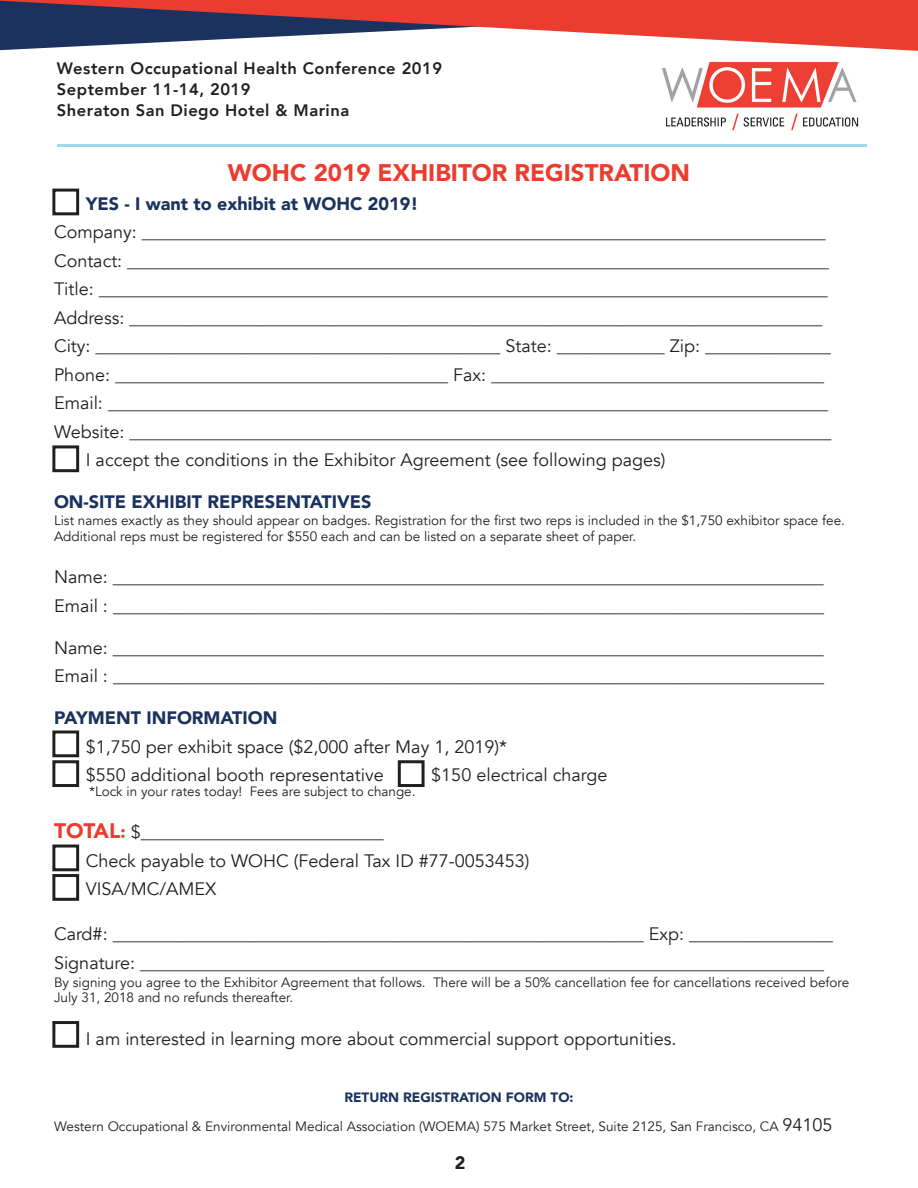
<style>
.page{position:relative;width:918px;height:1188px;background:#fff}
.page>*{position:absolute;margin:0;border:0;box-sizing:border-box;transform-origin:0 0}
.t1{font:900 24px "Avenir";color:#ea3d2f}
.t2{font:18px "Avenir";color:#231f20}
.t3{font:900 18px "Avenir";color:#1b325e}
.t4{font:900 18px "Avenir";color:#231f20}
.t5{font:800 16.5px/21px "Avenir";letter-spacing:.03em;color:#231f20}
.t6{font:13.5px/16.5px "Avenir";color:#231f20}
.t7{font:900 13.5px "Avenir";color:#1b325e}
.s1{font-weight:900;font-size:21px;color:#ea3d2f}
.s2{font-weight:900;color:#ea3d2f}
.s3{font-size:18px}
</style>
<div class="page">
<img style="left:662px;top:62px;width:197px;height:69px">
<hr style="left:57px;top:145px;width:810px;height:2px;background:#9fdae8">
<svg style="left:0;top:0;width:918px;height:51px"></svg>
<div style="left:52px;top:189px;width:27px;height:26px;border:3px solid #231f20"></div>
<div style="left:52px;top:445px;width:27px;height:27px;border:3px solid #231f20"></div>
<div style="left:52px;top:730px;width:27px;height:27px;border:3px solid #231f20"></div>
<div style="left:52px;top:760px;width:27px;height:27px;border:3px solid #231f20"></div>
<div style="left:398px;top:760px;width:27px;height:27px;border:3px solid #231f20"></div>
<div style="left:52px;top:874px;width:27px;height:27px;border:3px solid #231f20"></div>
<div style="left:52px;top:1021px;width:27px;height:27px;border:3px solid #231f20"></div>
<div style="left:52px;top:845px;width:27px;height:26px;border:3px solid #231f20"></div>
<p class="t5" style="left:57px;top:57px;width:387px">Western Occupational Health Conference 2019<br>September 11-14, 2019<br>Sheraton San Diego Hotel &amp; Marina</p>
<p class="t1" style="left:228px;top:152px;width:464px">WOHC 2019 EXHIBITOR REGISTRATION</p>
<p class="t3" style="left:86px;top:188px;width:334px">YES - I want to exhibit at WOHC 2019!</p>
<p class="t2" style="left:54px;top:221px;width:773px">Company: ____________________________________________________________________________</p>
<p class="t2" style="left:54px;top:250px;width:777px">Contact: ______________________________________________________________________________</p>
<p class="t2" style="left:54px;top:278px;width:775px">Title: _________________________________________________________________________________</p>
<p class="t2" style="left:54px;top:307px;width:770px">Address: _____________________________________________________________________________</p>
<p class="t2" style="left:54px;top:335px;width:779px">City: _____________________________________________ State: ____________ Zip: ______________</p>
<p class="t2" style="left:54px;top:364px;width:772px">Phone: _____________________________________ Fax: _____________________________________</p>
<p class="t2" style="left:54px;top:392px;width:775px">Email: ________________________________________________________________________________</p>
<p class="t2" style="left:54px;top:421px;width:779px">Website: ______________________________________________________________________________</p>
<p class="t2" style="left:86px;top:449px;width:581px">I accept the conditions in the Exhibitor Agreement (see following pages)</p>
<p class="t3" style="left:54px;top:487px;width:319px">ON-SITE EXHIBIT REPRESENTATIVES</p>
<p class="t6" style="left:54px;top:512px;width:792px">List names exactly as they should appear on badges. Registration for the first two reps is included in the $1,750 exhibitor space fee.<br>Additional reps must be registered for $550 each and can be listed on a separate sheet of paper.</p>
<p class="t2" style="left:54px;top:566px;width:771px">Name: _______________________________________________________________________________</p>
<p class="t2" style="left:54px;top:595px;width:772px">Email : _______________________________________________________________________________</p>
<p class="t2" style="left:54px;top:637px;width:771px">Name: _______________________________________________________________________________</p>
<p class="t2" style="left:54px;top:665px;width:772px">Email : _______________________________________________________________________________</p>
<p class="t3" style="left:54px;top:703px;width:225px">PAYMENT INFORMATION</p>
<p class="t2" style="left:86px;top:736px;width:423px">$1,750 per exhibit space ($2,000 after May 1, 2019)*</p>
<p class="t2" style="left:86px;top:764px;width:299px">$550 additional booth representative</p>
<p class="t2" style="left:431px;top:764px;width:178px">$150 electrical charge</p>
<p class="t6" style="left:89px;top:784px;width:328px">*Lock in your rates today! Fees are subject to change.</p>
<p class="t2" style="left:54px;top:821px;width:331px"><span class="s1">TOTAL</span><span class="s2">:</span> $___________________________</p>
<p class="t2" style="left:86px;top:850px;width:445px">Check payable to WOHC (Federal Tax ID #77-0053453)</p>
<p class="t2" style="left:86px;top:878px;width:132px">VISA/MC/AMEX</p>
<p class="t2" style="left:54px;top:923px;width:781px">Card#: ___________________________________________________________ Exp: ________________</p>
<p class="t2" style="left:54px;top:952px;width:772px">Signature: ____________________________________________________________________________</p>
<p class="t6" style="left:54px;top:975px;width:797px;line-height:15px">By signing you agree to the Exhibitor Agreement that follows. There will be a 50% cancellation fee for cancellations received before<br>July 31, 2018 and no refunds thereafter.</p>
<p class="t2" style="left:86px;top:1028px;width:592px">I am interested in learning more about commercial support opportunities.</p>
<p class="t7" style="left:344px;top:1086px;width:231px">RETURN REGISTRATION FORM TO:</p>
<p class="t6" style="left:54px;top:1118px;width:780px">Western Occupational &amp; Environmental Medical Association (WOEMA) 575 Market Street, Suite 2125, San Francisco, CA <span class="s3">94105</span></p>
<p class="t4" style="left:455px;top:1148px;width:12px">2</p>
</div>
